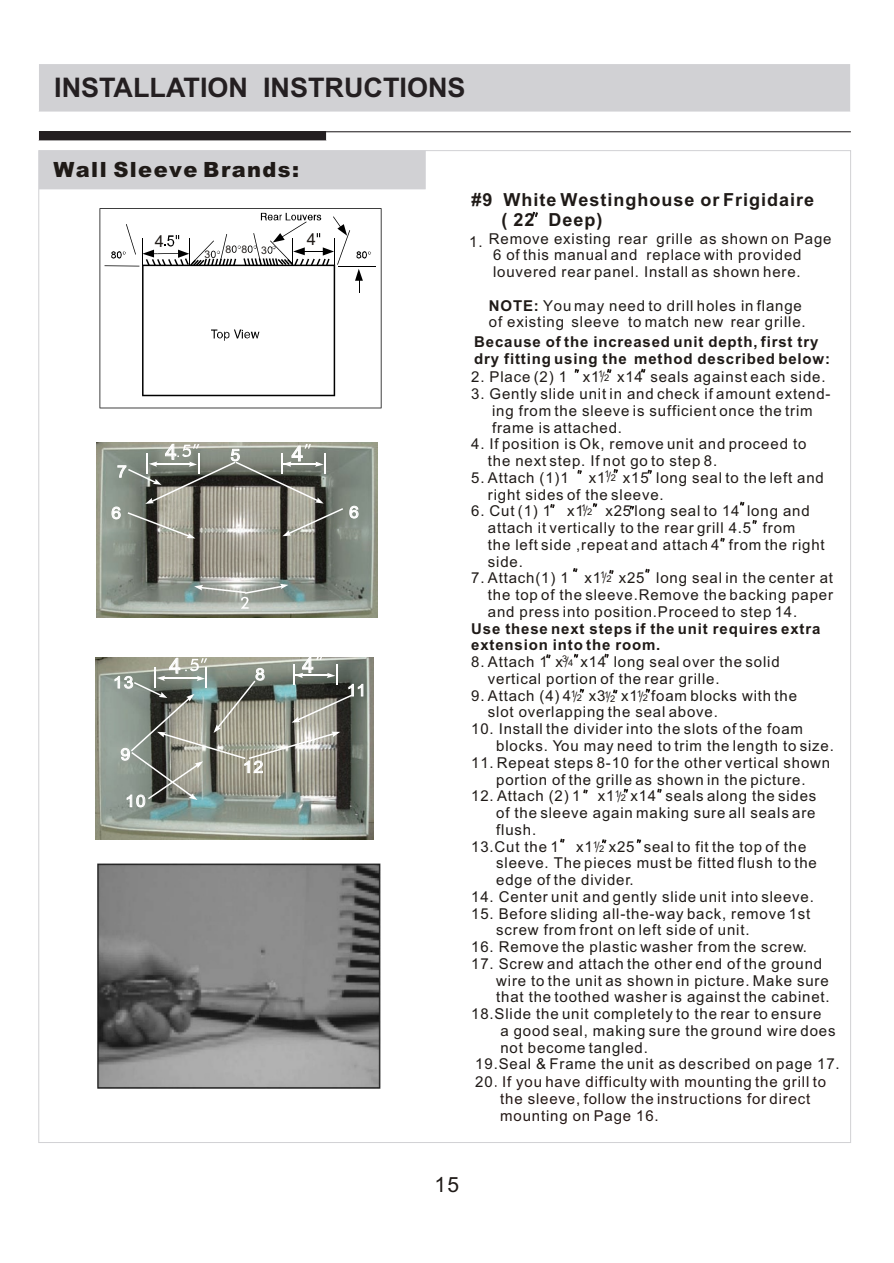
<style>
.page{position:relative;width:894px;height:1263px;background:#fff}
.page>*{position:absolute;margin:0;border:0;box-sizing:border-box;transform-origin:0 0}
.t1{font:700 27px "Arial";color:#241f21}
.t2{font:900 21px "Arial";letter-spacing:.065em;color:#1f1a17}
.t3{font:21px "Arial";color:#fff}
.t4{font:21px "Arial";color:#1f1a17}
.t5{font:700 18px/20.1px "Arial";letter-spacing:.055em;color:#1f1a17}
.t6{font:16.5px "Arial";color:#1f1a17}
.t7{font:16.35px "Arial";letter-spacing:.055em;color:#fff;scale:1.07 1}
.t8{font:15px/16.8px "Arial";letter-spacing:.055em;color:#1f1a17}
.t9{font:700 15px/16.8px "Arial";letter-spacing:.055em;color:#1f1a17}
.t10{font:15px/17px "Arial";letter-spacing:.055em;color:#241714}
.t11{font:10.5px "Arial";color:#1f1a17}
.t12{font:9.3px "Arial";color:#1f1a17}
.s1{font-weight:700}
.s2{font-family:"Avant Garde Bk BT";font-size:13.05px}
.s3{color:#1f1a17}
.s4{font-family:"Avant Garde Bk BT"}
</style>
<div class="page">
<div style="left:41px;top:152px;width:385px;height:37px;background:#d1d1d4"></div>
<div style="left:39px;top:64px;width:811px;height:47px;background:#d1d1d4"></div>
<hr style="left:41px;top:131px;width:810px;height:1px;background:#241f21">
<div style="left:39px;top:131px;width:287px;height:9px;background:#241f21"></div>
<svg style="left:532px;top:212px;width:6px;height:5px"></svg>
<svg style="left:550px;top:504px;width:5px;height:4px"></svg>
<svg style="left:645px;top:569px;width:5px;height:4px"></svg>
<svg style="left:573px;top:568px;width:4px;height:4px"></svg>
<svg style="left:630px;top:506px;width:4px;height:4px"></svg>
<svg style="left:578px;top:470px;width:4px;height:4px"></svg>
<svg style="left:641px;top:369px;width:4px;height:4px"></svg>
<svg style="left:648px;top:470px;width:4px;height:4px"></svg>
<svg style="left:637px;top:839px;width:4px;height:4px"></svg>
<svg style="left:575px;top:369px;width:4px;height:4px"></svg>
<svg style="left:607px;top:369px;width:4px;height:4px"></svg>
<svg style="left:614px;top:469px;width:4px;height:4px"></svg>
<svg style="left:593px;top:503px;width:4px;height:4px"></svg>
<svg style="left:609px;top:570px;width:5px;height:4px"></svg>
<svg style="left:546px;top:654px;width:4px;height:4px"></svg>
<svg style="left:574px;top:654px;width:4px;height:4px"></svg>
<svg style="left:605px;top:654px;width:4px;height:4px"></svg>
<svg style="left:580px;top:689px;width:4px;height:4px"></svg>
<svg style="left:613px;top:690px;width:4px;height:3px"></svg>
<svg style="left:646px;top:689px;width:4px;height:4px"></svg>
<svg style="left:583px;top:790px;width:5px;height:3px"></svg>
<svg style="left:602px;top:839px;width:4px;height:4px"></svg>
<svg style="left:624px;top:789px;width:4px;height:4px"></svg>
<svg style="left:657px;top:789px;width:5px;height:4px"></svg>
<svg style="left:560px;top:839px;width:4px;height:4px"></svg>
<img style="left:97px;top:443px;width:281px;height:175px">
<svg style="left:194px;top:584px;width:94px;height:25px;background:#a8afa8"></svg>
<svg style="left:128px;top:444px;width:215px;height:94px;background:#86887e"></svg>
<img style="left:96px;top:658px;width:278px;height:182px">
<svg style="left:131px;top:657px;width:221px;height:143px;background:#868a7f"></svg>
<svg style="left:740px;top:502px;width:4px;height:4px"></svg>
<img style="left:98px;top:864px;width:283px;height:225px">
<svg style="left:100px;top:208px;width:282px;height:201px"></svg>
<svg style="left:753px;top:520px;width:4px;height:4px"></svg>
<svg style="left:721px;top:538px;width:4px;height:4px"></svg>
<h1 class="t1" style="left:54px;top:77px;width:413px">INSTALLATION INSTRUCTIONS</h1>
<h2 class="t2" style="left:54px;top:162px;width:247px">Wall Sleeve Brands:</h2>
<p class="t6" style="left:155px;top:235px;width:11px">4</p>
<p class="t6" style="left:307px;top:233px;width:11px">4</p>
<p class="t11" style="left:205px;top:251px;width:7px">3</p>
<p class="t11" style="left:225px;top:245px;width:23px">8 8</p>
<p class="t11" style="left:261px;top:246px;width:7px">3</p>
<p class="t7" style="left:117px;top:465px;width:11px">7</p>
<p class="t7" style="left:111px;top:507px;width:11px">6</p>
<h2 class="t3" style="left:165px;top:444px;width:13px">4</h2>
<h2 class="t3" style="left:292px;top:446px;width:13px">4</h2>
<p class="t7" style="left:230px;top:449px;width:11px">5</p>
<p class="t7" style="left:349px;top:506px;width:11px">6</p>
<p class="t7" style="left:113px;top:676px;width:21px">13</p>
<p class="t7" style="left:121px;top:748px;width:11px">9</p>
<p class="t7" style="left:125px;top:795px;width:21px">10</p>
<h2 class="t3" style="left:169px;top:658px;width:13px">4</h2>
<h2 class="t3" style="left:302px;top:657px;width:13px">4</h2>
<p class="t7" style="left:255px;top:668px;width:11px">8</p>
<p class="t7" style="left:243px;top:761px;width:21px">12</p>
<p class="t7" style="left:347px;top:684px;width:19px">11</p>
<p class="t5" style="left:502px;top:191px;width:314px;text-indent:-30px">#9 White Westinghouse or Frigidaire ( 22 Deep)</p>
<p class="t8" style="left:469px;top:235px;width:15px">1.</p>
<p class="t8" style="left:489px;top:231px;width:344px">Remove existing rear grille as shown on Page<br>6 of this manual and replace with provided louvered rear panel. Install as shown here.</p>
<p class="t8" style="left:489px;top:298px;width:318px"><span class="s1">NOTE:</span> You may need to drill holes in flange of existing sleeve to match new rear grille.</p>
<p class="t9" style="left:474px;top:335px;width:357px">Because of the increased unit depth, first try dry fitting using the method described below:</p>
<p class="t12" style="left:598px;top:373px;width:13px">1<span class="s2">/</span>2</p>
<p class="t8" style="left:471px;top:370px;width:356px">2. Place (2) 1 x1 x14 seals against each side.</p>
<p class="t8" style="left:492px;top:387px;width:340px;text-indent:-21px">3. Gently slide unit in and check if amount extend&shy;ing from the sleeve is sufficient once the trim frame is attached.</p>
<p class="t8" style="left:488px;top:437px;width:320px;text-indent:-17px">4. If position is Ok, remove unit and proceed to the next step. If not go to step 8.</p>
<p class="t8" style="left:471px;top:471px;width:99px">5. Attach (1)1</p>
<p class="t12" style="left:605px;top:473px;width:13px">1<span class="s2">/</span>2</p>
<p class="t8" style="left:488px;top:471px;width:338px;text-indent:101px">x1 x15 long seal to the left and right sides of the sleeve.</p>
<p class="t8" style="left:471px;top:504px;width:114px">6. Cut (1) 1 x1</p>
<p class="t12" style="left:581px;top:507px;width:13px">1<span class="s2">/</span>2</p>
<p class="t8" style="left:488px;top:504px;width:338px;text-indent:118px">x25 long seal to 14 long and attach it vertically to the rear grill 4.5 from<br>the left side ,repeat and attach 4 from the right side.</p>
<p class="t8" style="left:488px;top:571px;width:347px;text-align:justify;text-indent:-17px">7. Attach(1) 1 x1 x25 long seal in the center at the top of the sleeve.Remove the backing paper and press into position.Proceed to step 14.</p>
<p class="t9" style="left:471px;top:621px;width:351px">Use these next steps if the unit requires extra extension into the room.</p>
<p class="t8" style="left:488px;top:655px;width:293px;text-indent:-17px">8. Attach 1 x x14 long seal over the solid vertical portion of the rear grille.</p>
<p class="t8" style="left:488px;top:688px;width:311px;text-indent:-17px">9. Attach (4) 4 x3 x1 foam blocks with the slot overlapping the seal above.</p>
<p class="t8" style="left:496px;top:722px;width:339px;text-indent:-25px">10. Install the divider into the slots of the foam blocks. You may need to trim the length to size.</p>
<p class="t8" style="left:471px;top:755px;width:361px;text-align:center">11. Repeat steps 8-10 for the other vertical shown portion of the grille as shown in the picture.</p>
<p class="t8" style="left:471px;top:789px;width:347px">12. Attach (2) 1 x1 x14 seals along the sides</p>
<p class="t8" style="left:496px;top:806px;width:321px">of the sleeve again making sure all seals are</p>
<p class="t8" style="left:496px;top:823px;width:42px">flush.</p>
<p class="t8" style="left:471px;top:839px;width:337px">13.Cut the 1 x1 x25 seal to fit the top of the</p>
<p class="t8" style="left:496px;top:856px;width:322px">sleeve. The pieces must be fitted flush to the</p>
<p class="t8" style="left:496px;top:873px;width:139px">edge of the divider.</p>
<p class="t8" style="left:471px;top:890px;width:344px">14. Center unit and gently slide unit into sleeve.</p>
<p class="t8" style="left:496px;top:906px;width:316px;text-indent:-25px">15. Before sliding all-the-way back, remove 1st screw from front on left side of unit.</p>
<p class="t8" style="left:471px;top:940px;width:337px">16. Remove the plastic washer from the screw.</p>
<p class="t8" style="left:471px;top:957px;width:353px">17. Screw and attach the other end of the ground</p>
<p class="t8" style="left:496px;top:973px;width:334px">wire to the unit as shown in picture. Make sure</p>
<p class="t8" style="left:496px;top:990px;width:335px">that the toothed washer is against the cabinet.</p>
<p class="t8" style="left:471px;top:1007px;width:352px">18.Slide the unit completely to the rear to ensure</p>
<p class="t8" style="left:500px;top:1024px;width:337px">a good seal, making sure the ground wire does</p>
<p class="t8" style="left:500px;top:1040px;width:149px">not become tangled.</p>
<p class="t8" style="left:475px;top:1057px;width:366px">19.Seal &amp; Frame the unit as described on page 17.</p>
<p class="t10" style="left:500px;top:1075px;width:327px;text-indent:-25px"><span class="s3">20</span><span class="s4">.</span> If you have difficulty with mounting the grill to the sleeve, follow the instructions for direct mounting on Page 16.</p>
<p class="t12" style="left:600px;top:573px;width:13px">1<span class="s2">/</span>2</p>
<p class="t12" style="left:562px;top:657px;width:13px">3<span class="s2">/</span>4</p>
<p class="t12" style="left:571px;top:692px;width:13px">1<span class="s2">/</span>2</p>
<p class="t12" style="left:604px;top:693px;width:13px">1<span class="s2">/</span>2</p>
<p class="t12" style="left:637px;top:692px;width:13px">1<span class="s2">/</span>2</p>
<p class="t12" style="left:615px;top:792px;width:13px">1<span class="s2">/</span>2</p>
<p class="t12" style="left:593px;top:843px;width:13px">1<span class="s2">/</span>2</p>
<h2 class="t4" style="left:435px;top:1177px;width:26px">15</h2>
</div>
